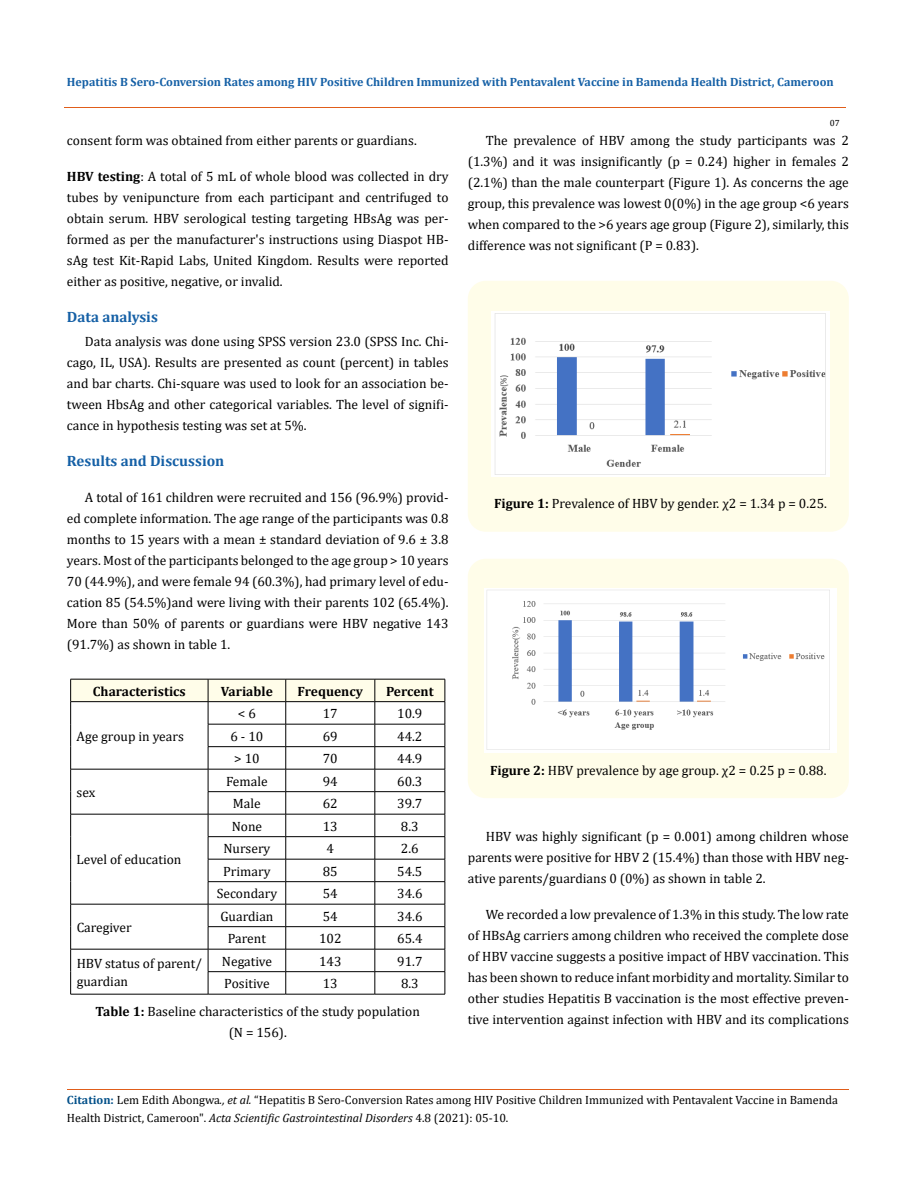
<style>
.page{position:relative;width:917px;height:1188px;background:#fff}
.page>*{position:absolute;margin:0;border:0;box-sizing:border-box;transform-origin:0 0}
.t1{font:700 15px "Cambria";color:#1560a6}
.t2{font:13.5px/21px "Cambria";color:#000;text-align:justify}
.t3{font:700 13.5px "Cambria";color:#000}
.t4{font:12px/18px "Cambria";color:#000}
.t5{font:700 12px "Cambria";color:#1560a6}
.t6{font:9px "Cambria";color:#000}
.s1{font-weight:700}
.s2{font-weight:700;color:#035089}
.s3{font-style:italic}
</style>
<div class="page">
<svg style="left:70px;top:679px;width:375px;height:315px"></svg>
<hr style="left:70px;top:994px;width:138px;height:1px;background:#000">
<hr style="left:208px;top:994px;width:78px;height:1px;background:#000">
<hr style="left:286px;top:994px;width:89px;height:1px;background:#000">
<hr style="left:375px;top:994px;width:70px;height:1px;background:#000">
<hr style="left:64px;top:108px;width:781px;height:1px;background:#e05d1a">
<hr style="left:67px;top:1089px;width:781px;height:1px;background:#e05d1a">
<div style="left:468px;top:281px;width:380px;height:251px;background:#fffde9;border-radius:18px"></div>
<img style="left:491px;top:312px;width:338px;height:165px">
<div style="left:468px;top:559px;width:380px;height:239px;background:#fffde9;border-radius:18px"></div>
<img style="left:484px;top:588px;width:352px;height:164px">
<p class="t5" style="left:67px;top:73px;width:768px">Hepatitis B Sero-Conversion Rates among HIV Positive Children Immunized with Pentavalent Vaccine in Bamenda Health District, Cameroon</p>
<p class="t2" style="left:67px;top:130px;width:351px">consent form was obtained from either parents or guardians.</p>
<p class="t2" style="left:67px;top:166px;width:383px"><span class="s1">HBV testing</span>: A total of 5 mL of whole blood was collected in dry tubes by venipuncture from each participant and centrifuged to obtain serum. HBV serological testing targeting HBsAg was per&shy;formed as per the manufacturer's instructions using Diaspot HB&shy;sAg test Kit-Rapid Labs, United Kingdom. Results were reported either as positive, negative, or invalid.</p>
<p class="t1" style="left:67px;top:307px;width:92px">Data analysis</p>
<p class="t2" style="left:67px;top:331px;width:383px;text-indent:18px">Data analysis was done using SPSS version 23.0 (SPSS Inc. Chi&shy;cago, IL, USA). Results are presented as count (percent) in tables and bar charts. Chi-square was used to look for an association be&shy;tween HbsAg and other categorical variables. The level of signifi&shy;cance in hypothesis testing was set at 5%.</p>
<p class="t1" style="left:67px;top:451px;width:159px">Results and Discussion</p>
<p class="t2" style="left:67px;top:487px;width:383px;text-indent:18px">A total of 161 children were recruited and 156 (96.9%) provid&shy;ed complete information. The age range of the participants was 0.8 months to 15 years with a mean ± standard deviation of 9.6 ± 3.8 years. Most of the participants belonged to the age group &gt; 10 years 70 (44.9%), and were female 94 (60.3%), had primary level of edu&shy;cation 85 (54.5%)and were living with their parents 102 (65.4%).<br>More than 50% of parents or guardians were HBV negative 143 (91.7%) as shown in table 1.</p>
<p class="t3" style="left:93px;top:682px;width:94px">Characteristics</p>
<p class="t3" style="left:221px;top:682px;width:53px">Variable</p>
<p class="t3" style="left:298px;top:682px;width:67px">Frequency</p>
<p class="t3" style="left:386px;top:682px;width:49px">Percent</p>
<p class="t2" style="left:77px;top:726px;width:109px">Age group in years</p>
<p class="t2" style="left:238px;top:703px;width:19px">&lt; 6</p>
<p class="t2" style="left:323px;top:703px;width:16px">17</p>
<p class="t2" style="left:397px;top:703px;width:27px">10.9</p>
<p class="t2" style="left:230px;top:726px;width:34px">6 - 10</p>
<p class="t2" style="left:323px;top:726px;width:16px">69</p>
<p class="t2" style="left:397px;top:726px;width:27px">44.2</p>
<p class="t2" style="left:234px;top:748px;width:27px">&gt; 10</p>
<p class="t2" style="left:323px;top:748px;width:16px">70</p>
<p class="t2" style="left:397px;top:748px;width:27px">44.9</p>
<p class="t2" style="left:77px;top:782px;width:20px">sex</p>
<p class="t2" style="left:77px;top:849px;width:106px">Level of education</p>
<p class="t2" style="left:77px;top:917px;width:57px">Caregiver</p>
<p class="t2" style="left:226px;top:771px;width:43px">Female</p>
<p class="t2" style="left:323px;top:771px;width:16px">94</p>
<p class="t2" style="left:397px;top:771px;width:27px">60.3</p>
<p class="t2" style="left:233px;top:793px;width:29px">Male</p>
<p class="t2" style="left:323px;top:793px;width:16px">62</p>
<p class="t2" style="left:397px;top:793px;width:27px">39.7</p>
<p class="t2" style="left:232px;top:816px;width:32px">None</p>
<p class="t2" style="left:323px;top:816px;width:16px">13</p>
<p class="t2" style="left:401px;top:816px;width:19px">8.3</p>
<p class="t2" style="left:223px;top:838px;width:49px">Nursery</p>
<p class="t2" style="left:326px;top:838px;width:9px">4</p>
<p class="t2" style="left:401px;top:838px;width:19px">2.6</p>
<p class="t2" style="left:223px;top:861px;width:49px">Primary</p>
<p class="t2" style="left:323px;top:861px;width:16px">85</p>
<p class="t2" style="left:397px;top:861px;width:27px">54.5</p>
<p class="t2" style="left:217px;top:883px;width:62px">Secondary</p>
<p class="t2" style="left:323px;top:883px;width:16px">54</p>
<p class="t2" style="left:397px;top:883px;width:27px">34.6</p>
<p class="t2" style="left:220px;top:906px;width:55px">Guardian</p>
<p class="t2" style="left:323px;top:906px;width:16px">54</p>
<p class="t2" style="left:397px;top:906px;width:27px">34.6</p>
<p class="t2" style="left:228px;top:928px;width:40px">Parent</p>
<p class="t2" style="left:319px;top:928px;width:24px">102</p>
<p class="t2" style="left:397px;top:928px;width:27px">65.4</p>
<p class="t2" style="left:77px;top:954px;width:127px;line-height:18px">HBV status of parent/ guardian</p>
<p class="t2" style="left:222px;top:951px;width:52px">Negative</p>
<p class="t2" style="left:319px;top:951px;width:24px">143</p>
<p class="t2" style="left:397px;top:951px;width:27px">91.7</p>
<p class="t2" style="left:96px;top:970px;width:326px;line-height:27.6px;text-align:right">8.3<br><span class="s1">Table 1:</span> Baseline characteristics of the study population</p>
<p class="t2" style="left:229px;top:1022px;width:60px">(N = 156).</p>
<p class="t2" style="left:224px;top:973px;width:47px">Positive</p>
<p class="t2" style="left:323px;top:973px;width:16px">13</p>
<p class="t6" style="left:829px;top:118px;width:11px">07</p>
<p class="t2" style="left:468px;top:130px;width:382px;text-indent:18px">The prevalence of HBV among the study participants was 2 (1.3%) and it was insignificantly (p = 0.24) higher in females 2 (2.1%) than the male counterpart (Figure 1). As concerns the age group, this prevalence was lowest 0(0%) in the age group &lt;6 years when compared to the &gt;6 years age group (Figure 2), similarly, this difference was not significant (P = 0.83).</p>
<p class="t2" style="left:494px;top:493px;width:334px"><span class="s1">Figure 1:</span> Prevalence of HBV by gender. χ2 = 1.34 p = 0.25.</p>
<p class="t2" style="left:490px;top:760px;width:338px"><span class="s1">Figure 2:</span> HBV prevalence by age group. χ2 = 0.25 p = 0.88.</p>
<p class="t2" style="left:468px;top:825px;width:382px;text-indent:18px">HBV was highly significant (p = 0.001) among children whose parents were positive for HBV 2 (15.4%) than those with HBV neg&shy;ative parents/guardians 0 (0%) as shown in table 2.</p>
<p class="t2" style="left:468px;top:904px;width:382px;text-indent:18px">We recorded a low prevalence of 1.3% in this study. The low rate of HBsAg carriers among children who received the complete dose of HBV vaccine suggests a positive impact of HBV vaccination. This has been shown to reduce infant morbidity and mortality. Similar to other studies Hepatitis B vaccination is the most effective preven&shy;tive intervention against infection with HBV and its complications</p>
<p class="t4" style="left:67px;top:1091px;width:772px"><span class="s2">Citation:</span> Lem Edith Abongwa<span class="s3">., et al.</span> “Hepatitis B Sero-Conversion Rates among HIV Positive Children Immunized with Pentavalent Vaccine in Bamenda<br>Health District, Cameroon". <span class="s3">Acta Scientific Gastrointestinal Disorders</span> 4.8 (2021): 05-10.</p>
</div>
